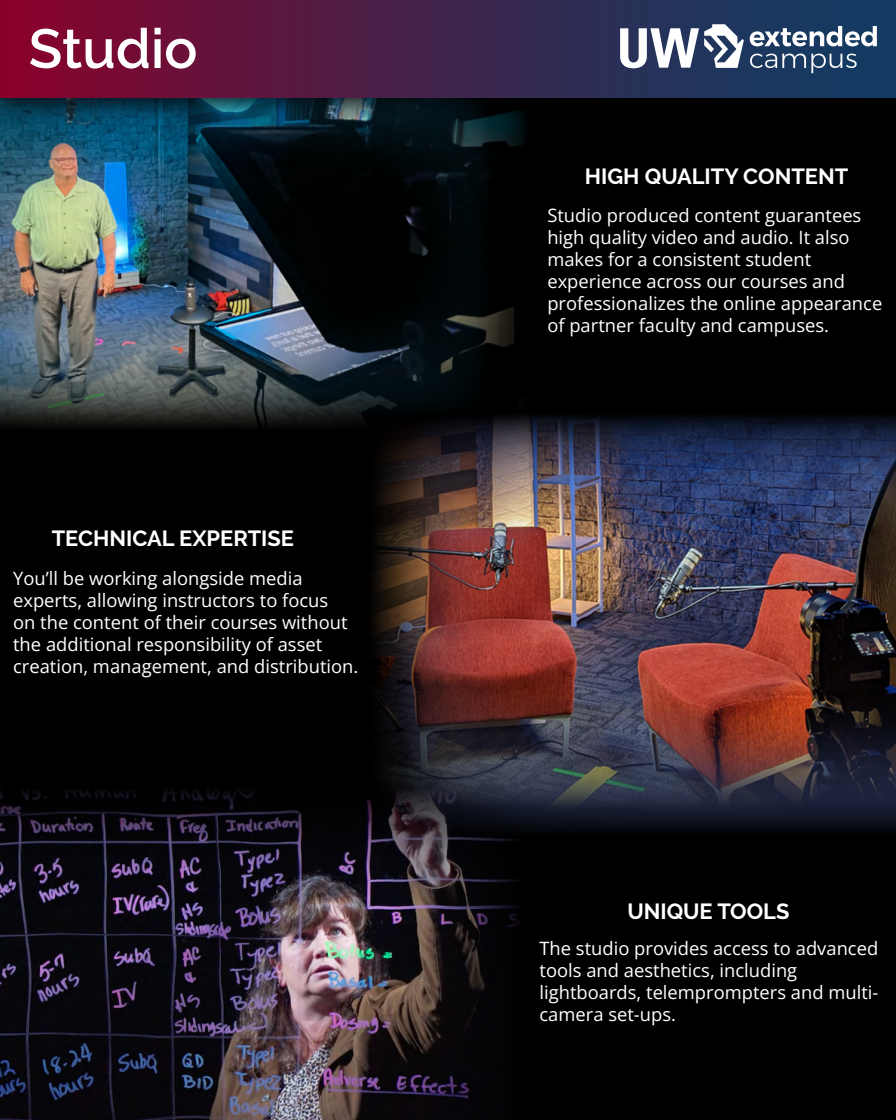
<style>
.page{position:relative;width:896px;height:1120px;background:#000}
.page>*{position:absolute;margin:0;border:0;box-sizing:border-box;transform-origin:0 0}
.t1{font:600 55.12px "Raleway";color:#fff}
.t2{font:700 21.88px "Raleway";color:#fff}
.t3{font:18.38px/22.1px "Open Sans";color:#fff}
</style>
<div class="page">
<svg style="left:527px;top:812px;width:369px;height:20px;fill:#0d101b"></svg>
<img style="left:373px;top:415px;width:523px;height:397px">
<img style="left:0;top:136px;width:533px;height:297px">
<img style="left:0;top:784px;width:527px;height:336px">
<img style="left:0;top:98px;width:524px;height:38px">
<div style="left:0;top:0;width:896px;height:98px;background:linear-gradient(to right,#83042d,#084168)"></div>
<svg style="left:750px;top:26px;width:127px;height:20px;background:#7f91a7"></svg>
<svg style="left:750px;top:53px;width:107px;height:20px;background:#476180"></svg>
<svg style="left:620px;top:24px;width:124px;height:44px;background:#8b93a8"></svg>
<h1 class="t1" style="left:29px;top:17px;width:170px">Studio</h1>
<p class="t2" style="left:52px;top:525px;width:244px">TECHNICAL EXPERTISE</p>
<p class="t3" style="left:13px;top:567px;width:347px">You’ll be working alongside media experts, allowing instructors to focus<br>on the content of their courses without the additional responsibility of asset creation, management, and distribution.</p>
<p class="t2" style="left:585px;top:164px;width:265px">HIGH QUALITY CONTENT</p>
<p class="t3" style="left:547px;top:204px;width:336px">Studio produced content guarantees high quality video and audio. It also makes for a consistent student experience across our courses and professionalizes the online appearance of partner faculty and campuses.</p>
<p class="t2" style="left:627px;top:899px;width:164px">UNIQUE TOOLS</p>
<p class="t3" style="left:540px;top:937px;width:340px">The studio provides access to advanced tools and aesthetics, including lightboards, telemprompters and multi&shy;camera set-ups.</p>
</div>
